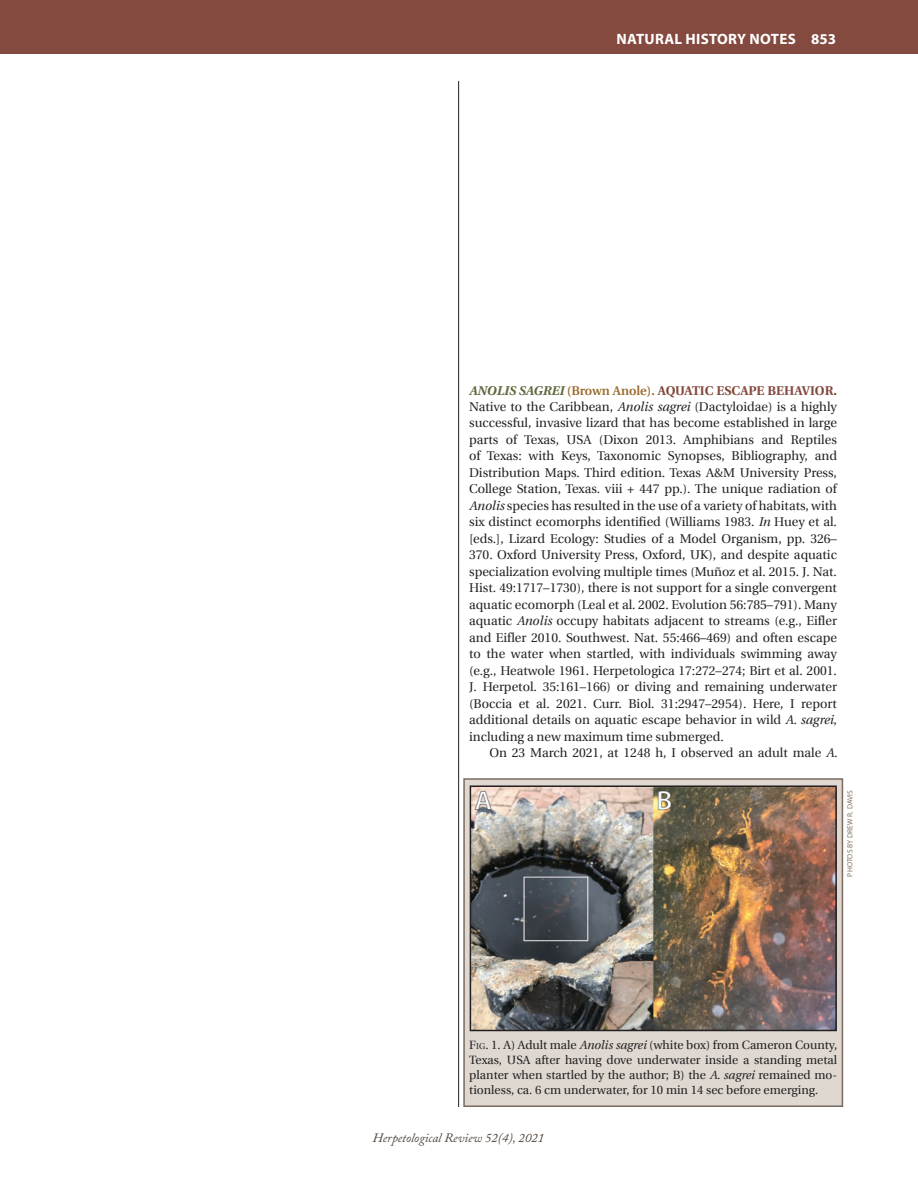
<style>
.page{position:relative;width:918px;height:1188px;background:#fff}
.page>*{position:absolute;margin:0;border:0;box-sizing:border-box;transform-origin:0 0}
.t1{font:700 15px "Myriad Pro";letter-spacing:.02em;color:#fff}
.Nat_Hist_nested_para{font:12.75px/16.5px "Utopia";color:#231f20;text-align:justify}
.t2{font:italic 12.75px "Adobe Caslon Pro";color:#504137}
.t3{font:12px/15px "Utopia";color:#231f20;text-align:justify}
.t4{font:7.5px "Myriad Pro";letter-spacing:.02em;color:#7e725e}
.s1{font-weight:700;font-style:italic;color:#63673c}
.s2{font-weight:600;color:#9a6a2c}
.s3{font-weight:700;color:#84493f}
.s4{font-style:italic}
.s5{font-style:inherit}
.s6{font-size:8.4px}
</style>
<div class="page">
<hr style="left:458px;top:81px;width:1px;height:1026px;background:#231f20">
<div style="left:0;top:0;width:918px;height:54px;background:#84493f"></div>
<div style="left:463px;top:778px;width:380px;height:329px;background:#ded8d1;border:2px solid #7a6a5f"></div>
<img style="left:473px;top:788px;width:361px;height:240px">
<div style="left:470px;top:785px;width:367px;height:246px;border:2px solid #231f20"></div>
<p class="t1" style="left:616px;top:29px;width:221px">NATURAL HISTORY NOTES 853</p>
<p class="Nat_Hist_nested_para" style="left:469px;top:382px;width:369px"><span class="s1">ANOLIS SAGREI</span> <span class="s2">(Brown Anole).</span> <span class="s3">AQUATIC ESCAPE BEHAVIOR.<br></span>Native to the Caribbean, <span class="s4">Anolis sagrei</span> (Dactyloidae) is a highly successful, invasive lizard that has become established in large parts of Texas, USA (Dixon 2013. Amphibians and Reptiles of Texas: with Keys, Taxonomic Synopses, Bibliography, and Distribution Maps. Third edition. Texas A&amp;M University Press, College Station, Texas. viii + 447 pp.). The unique radiation of <span class="s4">Anolis</span> species has resulted in the use of a variety of habitats, with six distinct ecomorphs identified (Williams 1983. <span class="s4">In</span> Huey et al. [eds.], Lizard Ecology: Studies of a Model Organism, pp. 326– 370. Oxford University Press, Oxford, UK), and despite aquatic specialization evolving multiple times (Muñoz et al. 2015. J. Nat.<br>Hist. 49:1717–1730), there is not support for a single convergent aquatic ecomorph (Leal et al. 2002. Evolution 56:785–791). Many aquatic <span class="s4">Anolis</span> occupy habitats adjacent to streams (e.g., Eifler and Eifler 2010. Southwest. Nat. 55:466–469) and often escape to the water when startled, with individuals swimming away (e.g., Heatwole 1961. Herpetologica 17:272–274; Birt et al. 2001.<br>J. Herpetol. 35:161–166) or diving and remaining underwater (Boccia et al. 2021. Curr. Biol. 31:2947–2954). Here, I report additional details on aquatic escape behavior in wild <span class="s4">A. sagrei</span>, including a new maximum time submerged.</p>
<p class="Nat_Hist_nested_para" style="left:489px;top:745px;width:350px">On 23 March 2021, at 1248 h, I observed an adult male <span class="s4">A.</span></p>
<p class="t4" style="left:845px;top:877px;width:88px;rotate:-90deg">PHOTOS BY DREW R. DAVIS</p>
<p class="t3" style="left:469px;top:1038px;width:369px"><span class="s5">F</span><span class="s6">ig</span><span class="s5">. 1</span>. A) Adult male <span class="s4">Anolis sagrei</span> (white box) from Cameron County, Texas, USA after having dove underwater inside a standing metal planter when startled by the author; B) the <span class="s4">A. sagrei</span> remained mo&shy;tionless, ca. 6 cm underwater, for 10 min 14 sec before emerging.</p>
<p class="t2" style="left:373px;top:1130px;width:173px">Herpetological Review 52(4), 2021</p>
</div>
